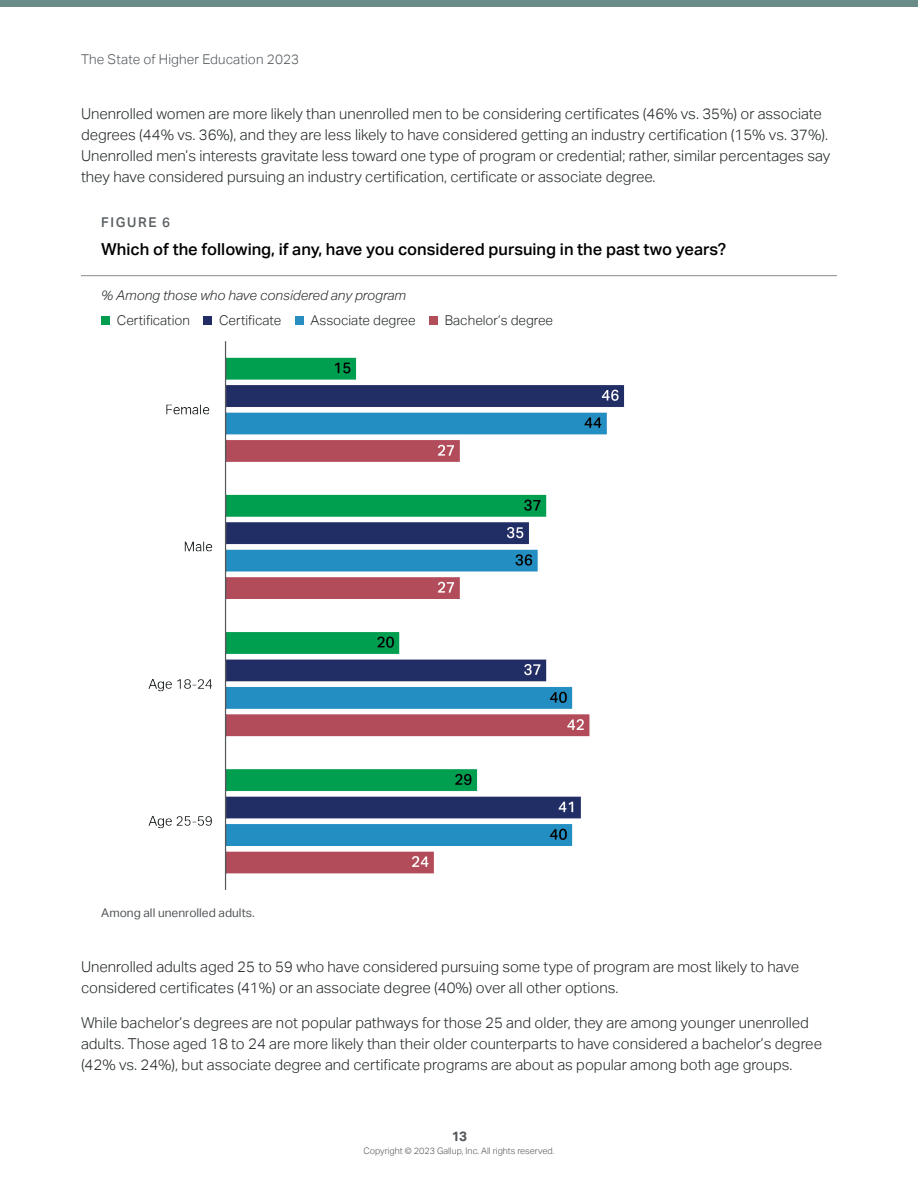
<style>
.page{position:relative;width:918px;height:1188px;background:#fff}
.page>*{position:absolute;margin:0;border:0;box-sizing:border-box;transform-origin:0 0}
.Charts_Tables_element_title{font:500 16.5px "Aktiv Grotesk";color:#000}
.Body_body{font:300 15px/21px "Aktiv Grotesk";color:#23282a}
.t1{font:300 13.5px "Aktiv Grotesk";color:#23282a}
.Charts_Tables_body_italic{font:italic 300 13.5px "Aktiv Grotesk";color:#23282a}
.t2{font:300 13.5px "Aktiv Grotesk";letter-spacing:.01em;color:#52575a}
.Charts_Tables_element_label{font:500 13.5px "Aktiv Grotesk";letter-spacing:.12em;color:#595e61}
.t3{font:700 13.5px "Aktiv Grotesk";color:#52575a}
.Charts_Tables_source{font:12px "Aktiv Grotesk";color:#52575a}
.t4{font:300 9px "Aktiv Grotesk";color:#52575a}
</style>
<div class="page">
<div style="left:0;top:0;width:918px;height:6px;background:#6a8c89"></div>
<hr style="left:81px;top:275px;width:756px;height:1px;background:#878b8d">
<div style="left:101px;top:316px;width:9px;height:9px;background:#009c4f"></div>
<div style="left:204px;top:316px;width:8px;height:9px;background:#222d65"></div>
<div style="left:295px;top:316px;width:9px;height:9px;background:#288ec2"></div>
<div style="left:429px;top:316px;width:9px;height:9px;background:#b24d5a"></div>
<img style="left:148px;top:341px;width:477px;height:548px">
<p class="t2" style="left:81px;top:51px;width:220px">The State of Higher Education 2023</p>
<p class="Body_body" style="left:81px;top:103px;width:751px">Unenrolled women are more likely than unenrolled men to be considering certificates (46% vs. 35%) or associate degrees (44% vs. 36%), and they are less likely to have considered getting an industry certification (15% vs. 37%).<br>Unenrolled men’s interests gravitate less toward one type of program or credential; rather, similar percentages say they have considered pursuing an industry certification, certificate or associate degree.</p>
<p class="Charts_Tables_element_label" style="left:101px;top:215px;width:70px">FIGURE 6</p>
<p class="Charts_Tables_element_title" style="left:101px;top:240px;width:626px">Which of the following, if any, have you considered pursuing in the past two years?</p>
<p class="Charts_Tables_body_italic" style="left:101px;top:288px;width:306px">% Among those who have considered any program</p>
<p class="t1" style="left:117px;top:312px;width:75px">Certification</p>
<p class="t1" style="left:219px;top:312px;width:64px">Certificate</p>
<p class="t1" style="left:310px;top:312px;width:107px">Associate degree</p>
<p class="t1" style="left:445px;top:312px;width:110px">Bachelor’s degree</p>
<p class="Charts_Tables_source" style="left:101px;top:906px;width:155px">Among all unenrolled adults.</p>
<p class="Body_body" style="left:81px;top:956px;width:720px">Unenrolled adults aged 25 to 59 who have considered pursuing some type of program are most likely to have considered certificates (41%) or an associate degree (40%) over all other options.</p>
<p class="Body_body" style="left:81px;top:1012px;width:743px">While bachelor’s degrees are not popular pathways for those 25 and older, they are among younger unenrolled adults. Those aged 18 to 24 are more likely than their older counterparts to have considered a bachelor’s degree (42% vs. 24%), but associate degree and certificate programs are about as popular among both age groups.</p>
<p class="t3" style="left:451px;top:1128px;width:17px">13</p>
<p class="t4" style="left:363px;top:1146px;width:193px">Copyright © 2023 Gallup, Inc. All rights reserved.</p>
</div>
